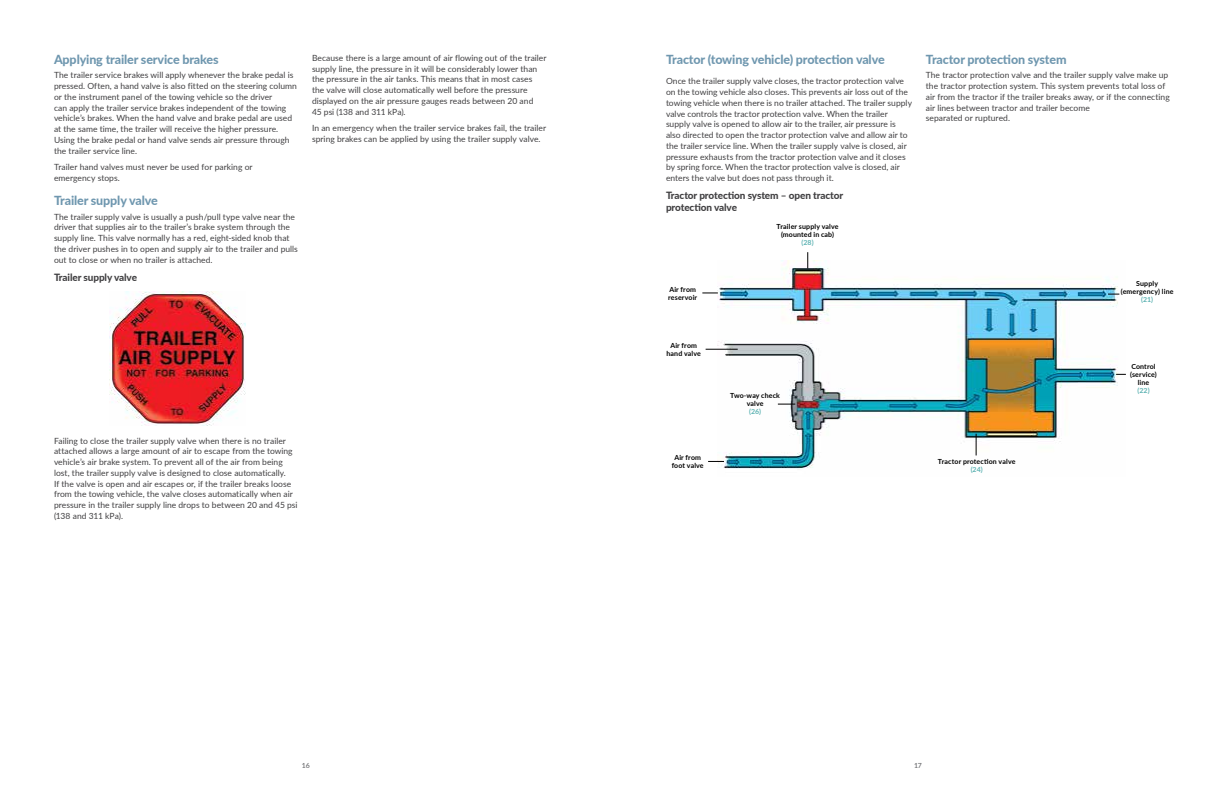
<style>
.page{position:relative;width:1224px;height:792px;background:#fff}
.page>*{position:absolute;margin:0;border:0;box-sizing:border-box;transform-origin:0 0}
.t1{font:800 12.5px "Lato";letter-spacing:-.01em;color:#6f97af}
.t2{font:800 10px/12px "Lato";letter-spacing:-.01em;color:#414042}
.t3{font:8.5px/10.8px "Lato";letter-spacing:.005em;color:#414042}
.t4{font:700 7px/8px "Lato";letter-spacing:.02em;color:#000;text-align:center}
.t5{font:700 7px "Lato";color:#5eb3b3}
.t6{font:600 7px "Lato";color:#6d6e71}
</style>
<div class="page">
<img style="left:110px;top:291px;width:135px;height:134px">
<img style="left:717px;top:260px;width:408px;height:209px">
<svg style="left:807px;top:252px;width:1px;height:16px"></svg>
<svg style="left:976px;top:434px;width:1px;height:21px"></svg>
<svg style="left:708px;top:461px;width:16px;height:1px"></svg>
<hr style="left:706px;top:349px;width:32px;height:1px;background:#000">
<svg style="left:702px;top:293px;width:16px;height:1px"></svg>
<svg style="left:778px;top:404px;width:17px;height:1px"></svg>
<h1 class="t1" style="left:54px;top:50px;width:166px">Applying trailer service brakes</h1>
<p class="t3" style="left:54px;top:70px;width:244px">The trailer service brakes will apply whenever the brake pedal is pressed. Often, a hand valve is also fitted on the steering column or the instrument panel of the towing vehicle so the driver<br>can apply the trailer service brakes independent of the towing vehicle’s brakes. When the hand valve and brake pedal are used at the same time, the trailer will receive the higher pressure.<br>Using the brake pedal or hand valve sends air pressure through the trailer service line.</p>
<p class="t3" style="left:54px;top:162px;width:200px">Trailer hand valves must never be used for parking or emergency stops.</p>
<h1 class="t1" style="left:54px;top:191px;width:105px">Trailer supply valve</h1>
<p class="t3" style="left:54px;top:211px;width:245px">The trailer supply valve is usually a push/pull type valve near the driver that supplies air to the trailer’s brake system through the supply line. This valve normally has a red, eight-sided knob that the driver pushes in to open and supply air to the trailer and pulls out to close or when no trailer is attached.</p>
<p class="t2" style="left:54px;top:270px;width:85px">Trailer supply valve</p>
<p class="t3" style="left:312px;top:52px;width:236px">Because there is a large amount of air flowing out of the trailer supply line, the pressure in it will be considerably lower than the pressure in the air tanks. This means that in most cases the valve will close automatically well before the pressure displayed on the air pressure gauges reads between 20 and<br>45 psi (138 and 311 kPa).</p>
<p class="t3" style="left:312px;top:123px;width:236px">In an emergency when the trailer service brakes fail, the trailer spring brakes can be applied by using the trailer supply valve.</p>
<p class="t3" style="left:54px;top:435px;width:245px">Failing to close the trailer supply valve when there is no trailer attached allows a large amount of air to escape from the towing vehicle’s air brake system. To prevent all of the air from being lost, the trailer supply valve is designed to close automatically.<br>If the valve is open and air escapes or, if the trailer breaks loose from the towing vehicle, the valve closes automatically when air pressure in the trailer supply line drops to between 20 and 45 psi (138 and 311 kPa).</p>
<h1 class="t1" style="left:666px;top:50px;width:220px">Tractor (towing vehicle) protection valve</h1>
<p class="t3" style="left:666px;top:76px;width:248px">Once the trailer supply valve closes, the tractor protection valve on the towing vehicle also closes. This prevents air loss out of the towing vehicle when there is no trailer attached. The trailer supply valve controls the tractor protection valve. When the trailer supply valve is opened to allow air to the trailer, air pressure is also directed to open the tractor protection valve and allow air to the trailer service line. When the trailer supply valve is closed, air pressure exhausts from the tractor protection valve and it closes by spring force. When the tractor protection valve is closed, air enters the valve but does not pass through it.</p>
<p class="t2" style="left:666px;top:189px;width:179px">Tractor protection system – open tractor protection valve</p>
<p class="t4" style="left:668px;top:285px;width:31px;text-align:left">Air from reservoir</p>
<p class="t4" style="left:777px;top:222px;width:64px">Trailer supply valve (mounted in cab)</p>
<p class="t5" style="left:801px;top:238px;width:14px">(28)</p>
<h1 class="t1" style="left:926px;top:50px;width:142px">Tractor protection system</h1>
<p class="t3" style="left:926px;top:70px;width:245px">The tractor protection valve and the trailer supply valve make up the tractor protection system. This system prevents total loss of air from the tractor if the trailer breaks away, or if the connecting air lines between tractor and trailer become<br>separated or ruptured.</p>
<p class="t4" style="left:1121px;top:279px;width:54px">Supply (emergency) line</p>
<p class="t5" style="left:1141px;top:294px;width:13px">(21)</p>
<p class="t4" style="left:666px;top:341px;width:36px">Air from hand valve</p>
<p class="t4" style="left:672px;top:453px;width:34px">Air from foot valve</p>
<p class="t4" style="left:730px;top:391px;width:51px">Two-way check valve</p>
<p class="t5" style="left:749px;top:407px;width:14px">(26)</p>
<p class="t4" style="left:938px;top:457px;width:79px">Tractor protection valve</p>
<p class="t5" style="left:971px;top:464px;width:14px">(24)</p>
<p class="t4" style="left:1130px;top:363px;width:28px">Control (service) line</p>
<p class="t5" style="left:1137px;top:386px;width:14px">(22)</p>
<p class="t6" style="left:302px;top:760px;width:10px">16</p>
<p class="t6" style="left:914px;top:760px;width:9px">17</p>
</div>
